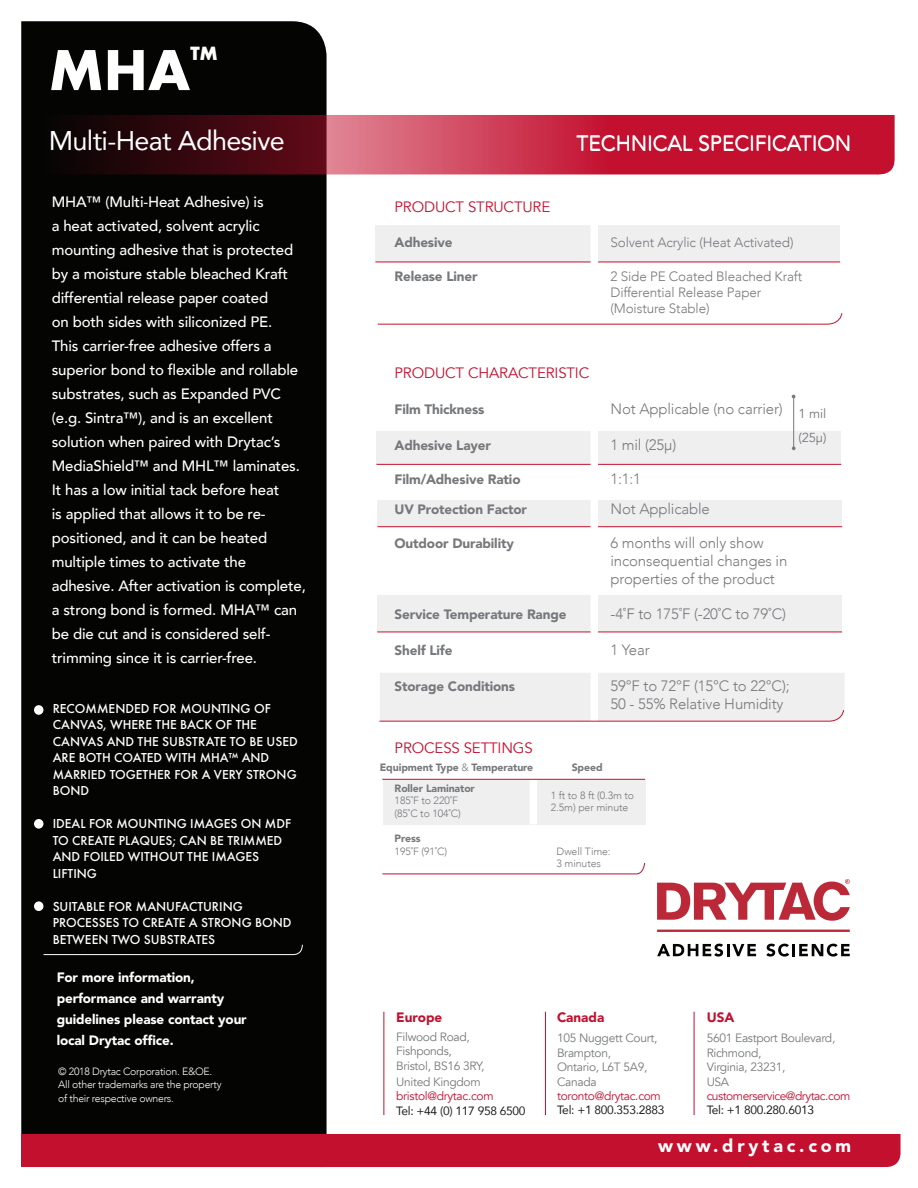
<style>
.page{position:relative;width:918px;height:1188px;background:#fff}
.page>*{position:absolute;margin:0;border:0;box-sizing:border-box;transform-origin:0 0}
.t1{font:700 60px "Futura EF";color:#fff}
.t2{font:27px "Avenir";letter-spacing:-.025em;color:#fff}
.t3{font:21px "Avenir";color:#fff}
.t4{font:900 18px "Avenir";letter-spacing:.21em;color:#fff}
.t5{font:500 15px/24px "Avenir";letter-spacing:-.01em;color:#fff}
.t6{font:300 15px "Avenir";letter-spacing:-.01em;color:#76787b}
.t7{font:15px "Avenir";letter-spacing:-.01em;color:#c3102f}
.t8{font:500 13.5px/16.5px "Futura EF";color:#fff}
.t9{font:900 13.5px "Avenir";letter-spacing:-.01em;color:#76787b}
.t10{font:300 13.5px "Avenir";letter-spacing:-.01em;color:#76787b}
.t11{font:900 13.5px/21px "Avenir";letter-spacing:-.01em;color:#fff}
.t12{font:900 13.5px "Avenir";color:#c3102f}
.t13{font:13.05px/24px "Avenir";letter-spacing:-.01em;color:#76787b}
.t14{font:12px "Avenir";letter-spacing:-.025em;color:#76787b}
.t15{font:12px "Avenir";letter-spacing:-.025em;color:#c3102f}
.t16{font:12px "Avenir";letter-spacing:-.025em;color:#231f20}
.t17{font:300 10.5px/12.6px "Avenir";letter-spacing:-.01em;color:#76787b}
.t18{font:300 10.5px/13.5px "Avenir";letter-spacing:-.025em;color:#fff}
.t19{font:900 10.5px "Avenir";letter-spacing:-.01em;color:#76787b}
.s1{font-weight:300}
.s2{font-weight:900}
</style>
<div class="page">
<div style="left:379px;top:673px;width:466px;height:49px;background:#efeff0"></div>
<div style="left:21px;top:21px;width:306px;height:1113px;background:#040503"></div>
<div style="left:21px;top:1134px;width:880px;height:33px;background:#c3102f"></div>
<svg style="left:44px;top:115px;width:851px;height:60px;background:#982236"></svg>
<svg style="left:43px;top:944px;width:261px;height:11px;background:#191a18"></svg>
<hr style="left:384px;top:1012px;width:1px;height:103px;background:#c3102f">
<hr style="left:545px;top:1012px;width:1px;height:103px;background:#c3102f">
<hr style="left:694px;top:1012px;width:1px;height:103px;background:#c3102f">
<svg style="left:657px;top:879px;width:193px;height:42px"></svg>
<svg style="left:657px;top:944px;width:99px;height:13px"></svg>
<svg style="left:766px;top:944px;width:84px;height:13px"></svg>
<hr style="left:657px;top:930px;width:193px;height:2px;background:#bb2938">
<div style="left:383px;top:779px;width:263px;height:45px;background:#efeff0"></div>
<svg style="left:382px;top:863px;width:263px;height:12px"></svg>
<div style="left:530px;top:780px;width:7px;height:44px;background:#fff"></div>
<hr style="left:382px;top:779px;width:263px;height:1px;background:#c3102f">
<div style="left:34px;top:705px;width:9px;height:10px;background:#fff;border-radius:50%"></div>
<div style="left:375px;top:225px;width:465px;height:36px;background:#efeff0"></div>
<hr style="left:375px;top:262px;width:465px;height:1px;background:#c3102f">
<div style="left:377px;top:596px;width:465px;height:36px;background:#efeff0"></div>
<hr style="left:377px;top:632px;width:465px;height:1px;background:#c3102f">
<div style="left:377px;top:501px;width:465px;height:26px;background:#efeff0"></div>
<hr style="left:377px;top:526px;width:465px;height:1px;background:#c3102f">
<div style="left:377px;top:432px;width:464px;height:33px;background:#efeff0"></div>
<hr style="left:377px;top:464px;width:464px;height:1px;background:#c3102f">
<div style="left:591px;top:225px;width:7px;height:174px;background:#fff"></div>
<svg style="left:377px;top:313px;width:466px;height:12px"></svg>
<div style="left:591px;top:413px;width:7px;height:307px;background:#fff"></div>
<hr style="left:793px;top:397px;width:1px;height:53px;background:#76787b">
<div style="left:34px;top:819px;width:9px;height:10px;background:#fff;border-radius:50%"></div>
<div style="left:34px;top:901px;width:9px;height:10px;background:#fff;border-radius:50%"></div>
<p class="t1" style="left:49px;top:34px;width:170px">MHA<sup>™</sup></p>
<p class="t2" style="left:49px;top:119px;width:237px">Multi-Heat Adhesive</p>
<p class="t5" style="left:52px;top:189px;width:256px">MHA™ (Multi-Heat Adhesive) is<br>a heat activated, solvent acrylic mounting adhesive that is protected by a moisture stable bleached Kraft differential release paper coated<br>on both sides with siliconized PE.<br>This carrier-free adhesive offers a superior bond to flexible and rollable substrates, such as Expanded PVC (e.g. Sintra™), and is an excellent solution when paired with Drytac’s MediaShield™ and MHL™ laminates.<br>It has a low initial tack before heat<br>is applied that allows it to be re&shy;positioned, and it can be heated multiple times to activate the adhesive. After activation is complete, a strong bond is formed. MHA™ can be die cut and is considered self&shy;trimming since it is carrier-free.</p>
<p class="t8" style="left:53px;top:700px;width:247px">RECOMMENDED FOR MOUNTING OF<br>CANVAS, WHERE THE BACK OF THE<br>CANVAS AND THE SUBSTRATE TO BE USED<br>ARE BOTH COATED WITH MHA™ AND<br>MARRIED TOGETHER FOR A VERY STRONG<br>BOND</p>
<p class="t8" style="left:53px;top:816px;width:240px">IDEAL FOR MOUNTING IMAGES ON MDF<br>TO CREATE PLAQUES; CAN BE TRIMMED<br>AND FOILED WITHOUT THE IMAGES<br>LIFTING</p>
<p class="t8" style="left:53px;top:898px;width:240px">SUITABLE FOR MANUFACTURING<br>PROCESSES TO CREATE A STRONG BOND<br>BETWEEN TWO SUBSTRATES</p>
<p class="t11" style="left:57px;top:967px;width:192px">For more information, performance and warranty guidelines please contact your local Drytac office.</p>
<p class="t18" style="left:58px;top:1064px;width:165px">© 2018 Drytac Corporation. E&amp;OE.<br>All other trademarks are the property of their respective owners.</p>
<p class="t3" style="left:576px;top:130px;width:276px">TECHNICAL SPECIFICATION</p>
<p class="t7" style="left:394px;top:198px;width:157px">PRODUCT STRUCTURE</p>
<p class="t9" style="left:394px;top:230px;width:60px">Adhesive</p>
<p class="t10" style="left:610px;top:234px;width:185px">Solvent Acrylic (Heat Activated)</p>
<p class="t9" style="left:394px;top:265px;width:85px">Release Liner</p>
<p class="t10" style="left:610px;top:268px;width:193px">2 Side PE Coated Bleached Kraft</p>
<p class="t10" style="left:610px;top:284px;width:152px">Differential Release Paper</p>
<p class="t10" style="left:610px;top:301px;width:101px">(Moisture Stable)</p>
<p class="t7" style="left:394px;top:364px;width:196px">PRODUCT CHARACTERISTIC</p>
<p class="t9" style="left:394px;top:398px;width:92px">Film Thickness</p>
<p class="t6" style="left:610px;top:400px;width:174px">Not Applicable (no carrier)</p>
<p class="t9" style="left:394px;top:434px;width:98px">Adhesive Layer</p>
<p class="t6" style="left:610px;top:436px;width:67px">1 mil (25μ)</p>
<p class="t9" style="left:394px;top:468px;width:128px">Film/Adhesive Ratio</p>
<p class="t6" style="left:610px;top:470px;width:32px">1:1:1</p>
<p class="t9" style="left:394px;top:498px;width:134px">UV Protection Factor</p>
<p class="t6" style="left:610px;top:500px;width:101px">Not Applicable</p>
<p class="t9" style="left:394px;top:532px;width:121px">Outdoor Durability</p>
<p class="t6" style="left:610px;top:534px;width:155px">6 months will only show</p>
<p class="t6" style="left:610px;top:552px;width:178px">inconsequential changes in</p>
<p class="t6" style="left:610px;top:570px;width:166px">properties of the product</p>
<p class="t9" style="left:394px;top:602px;width:174px">Service Temperature Range</p>
<p class="t6" style="left:610px;top:605px;width:177px">-4˚F to 175˚F (-20˚C to 79˚C)</p>
<p class="t9" style="left:394px;top:638px;width:60px">Shelf Life</p>
<p class="t6" style="left:610px;top:641px;width:41px">1 Year</p>
<p class="t9" style="left:394px;top:674px;width:122px">Storage Conditions</p>
<p class="t6" style="left:610px;top:677px;width:181px">59°F to 72°F (15°C to 22°C);</p>
<p class="t6" style="left:610px;top:695px;width:175px">50 - 55% Relative Humidity</p>
<p class="t13" style="left:798px;top:401px;width:29px">1 mil (25μ)</p>
<p class="t7" style="left:395px;top:739px;width:140px">PROCESS SETTINGS</p>
<p class="t19" style="left:380px;top:758px;width:155px">Equipment Type <span class="s1">&amp;</span> Temperature</p>
<p class="t17" style="left:395px;top:782px;width:82px"><span class="s2">Roller Laminator<br></span>185˚F to 220˚F (85˚C to 104˚C)</p>
<p class="t17" style="left:395px;top:832px;width:54px"><span class="s2">Press<br></span>195˚F (91˚C)</p>
<p class="t19" style="left:572px;top:758px;width:32px">Speed</p>
<p class="t17" style="left:551px;top:789px;width:85px">1 ft to 8 ft (0.3m to<br>2.5m) per minute</p>
<p class="t17" style="left:557px;top:845px;width:56px">Dwell Time:<br>3 minutes</p>
<p class="t12" style="left:396px;top:1006px;width:47px">Europe</p>
<p class="t14" style="left:396px;top:1030px;width:75px">Filwood Road,</p>
<p class="t14" style="left:396px;top:1044px;width:57px">Fishponds,</p>
<p class="t14" style="left:396px;top:1058px;width:90px">Bristol, BS16 3RY,</p>
<p class="t14" style="left:396px;top:1075px;width:86px">United Kingdom</p>
<p class="t15" style="left:396px;top:1089px;width:99px">bristol@drytac.com</p>
<p class="t16" style="left:396px;top:1101px;width:131px">Tel: +44 (0) 117 958 6500</p>
<p class="t12" style="left:557px;top:1006px;width:49px">Canada</p>
<p class="t14" style="left:557px;top:1031px;width:102px">105 Nuggett Court,</p>
<p class="t14" style="left:557px;top:1046px;width:56px">Brampton,</p>
<p class="t14" style="left:557px;top:1060px;width:92px">Ontario, L6T 5A9,</p>
<p class="t14" style="left:557px;top:1074px;width:41px">Canada</p>
<p class="t15" style="left:557px;top:1089px;width:105px">toronto@drytac.com</p>
<p class="t16" style="left:557px;top:1101px;width:109px">Tel: +1 800.353.2883</p>
<p class="t12" style="left:707px;top:1006px;width:29px">USA</p>
<p class="t14" style="left:707px;top:1031px;width:130px">5601 Eastport Boulevard,</p>
<p class="t14" style="left:707px;top:1046px;width:56px">Richmond,</p>
<p class="t14" style="left:707px;top:1060px;width:80px">Virginia, 23231,</p>
<p class="t14" style="left:707px;top:1074px;width:24px">USA</p>
<p class="t15" style="left:707px;top:1089px;width:145px">customerservice@drytac.com</p>
<p class="t16" style="left:707px;top:1101px;width:109px">Tel: +1 800.280.6013</p>
<p class="t4" style="left:658px;top:1130px;width:195px">www.drytac.com</p>
</div>
